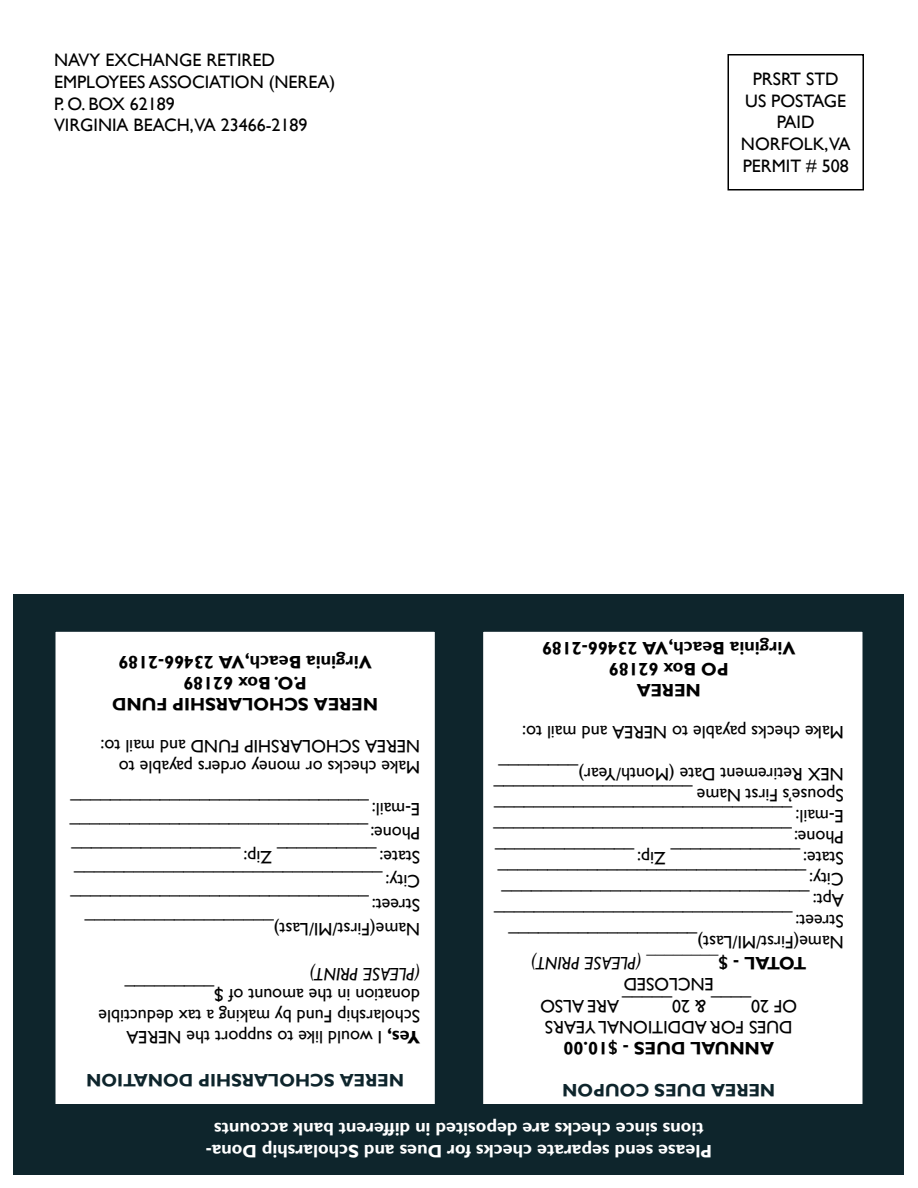
<style>
.page{position:relative;width:918px;height:1188px;background:#fff}
.page>*{position:absolute;margin:0;border:0;box-sizing:border-box;transform-origin:0 0}
.t1{font:18px/21.6px "Gill Sans";color:#000}
.t2{font:700 18px/21px "Gill Sans";color:#000;text-align:center}
.t3{font:700 18px/21.6px "Gill Sans";color:#fff;text-align:center}
.t4{font:700 18px "Gill Sans";color:#0e252c}
.t5{font:italic 18px "Gill Sans";color:#000}
.s1{font-weight:700}
.s2{font-weight:400;font-style:italic}
</style>
<div class="page">
<div style="left:14px;top:594px;width:890px;height:580px;background:#0e252c"></div>
<div style="left:728px;top:54px;width:136px;height:136px;border:2px solid #000"></div>
<div style="left:482px;top:630px;width:382px;height:476px;background:#fff;border:2px solid #0e252c"></div>
<div style="left:54px;top:630px;width:382px;height:476px;background:#fff;border:2px solid #0e252c"></div>
<p class="t1" style="left:54px;top:50px;width:283px">NAVY EXCHANGE RETIRED<br>EMPLOYEES ASSOCIATION (NEREA)<br>P. O. BOX 62189<br>VIRGINIA BEACH,VA 23466-2189</p>
<p class="t1" style="left:741px;top:69px;width:111px;text-align:center">PRSRT STD<br>US POSTAGE<br>PAID<br>NORFOLK,VA<br>PERMIT # 508</p>
<p class="t2" style="left:378px;top:714px;width:268px;rotate:-180deg">NEREA SCHOLARSHIP FUND<br>P.O. Box 62189<br>Virginia Beach,VA 23466-2189</p>
<p class="t1" style="left:420px;top:777px;width:321px;line-height:21px;rotate:-180deg">Make checks or money orders payable to<br>NEREA SCHOLARSHIP FUND and mail to:</p>
<p class="t1" style="left:420px;top:941px;width:352px;line-height:24px;rotate:-180deg">Name(First/MI/Last)___________________ Street: ______________________________ City: _______________________________ State: __________ Zip: _________________ Phone: ______________________________ E-mail: ______________________________</p>
<p class="t5" style="left:420px;top:984px;width:112px;rotate:-180deg">(PLEASE PRINT)</p>
<p class="t1" style="left:420px;top:1047px;width:323px;line-height:21px;rotate:-180deg"><span class="s1">Yes,</span> I would like to support the NEREA<br>Scholarship Fund by making a tax deductible donation in the amount of $_________</p>
<p class="t4" style="left:404px;top:1090px;width:319px;rotate:-180deg">NEREA SCHOLARSHIP DONATION</p>
<p class="t2" style="left:795px;top:701px;width:255px;rotate:-180deg">NEREA<br>PO Box 62189<br>Virginia Beach,VA 23466-2189</p>
<p class="t1" style="left:844px;top:743px;width:323px;rotate:-180deg">Make checks payable to NEREA and mail to:</p>
<p class="t1" style="left:844px;top:785px;width:347px;rotate:-180deg">NEX Retirement Date (Month/Year)________</p>
<p class="t1" style="left:844px;top:806px;width:352px;rotate:-180deg">Spouse’s First Name ____________________</p>
<p class="t1" style="left:844px;top:827px;width:351px;rotate:-180deg">E-mail: ______________________________</p>
<p class="t1" style="left:844px;top:848px;width:352px;rotate:-180deg">Phone: ______________________________</p>
<p class="t1" style="left:844px;top:869px;width:350px;rotate:-180deg">State: _____________ Zip: ______________</p>
<p class="t1" style="left:844px;top:890px;width:347px;rotate:-180deg">City: _______________________________</p>
<p class="t1" style="left:844px;top:911px;width:344px;rotate:-180deg">Apt: _______________________________</p>
<p class="t1" style="left:844px;top:932px;width:351px;rotate:-180deg">Street: ______________________________</p>
<p class="t1" style="left:844px;top:953px;width:337px;rotate:-180deg">Name(First/MI/Last)___________________</p>
<p class="t2" style="left:807px;top:974px;width:277px;rotate:-180deg">TOTAL - $________ <span class="s2">(PLEASE PRINT)</span></p>
<p class="t1" style="left:714px;top:995px;width:92px;rotate:-180deg">ENCLOSED</p>
<p class="t1" style="left:797px;top:1016px;width:259px;rotate:-180deg">OF 20____ &amp; 20_____ ARE ALSO</p>
<p class="t1" style="left:793px;top:1037px;width:249px;rotate:-180deg">DUES FOR ADDITIONAL YEARS</p>
<p class="t2" style="left:774px;top:1058px;width:212px;rotate:-180deg">ANNUAL DUES - $10.00</p>
<p class="t4" style="left:775px;top:1101px;width:215px;rotate:-180deg">NEREA DUES COUPON</p>
<p class="t3" style="left:712px;top:1161px;width:508px;rotate:-180deg">Please send separate checks for Dues and Scholarship Dona&shy;tions since checks are deposited in different bank accounts</p>
</div>
